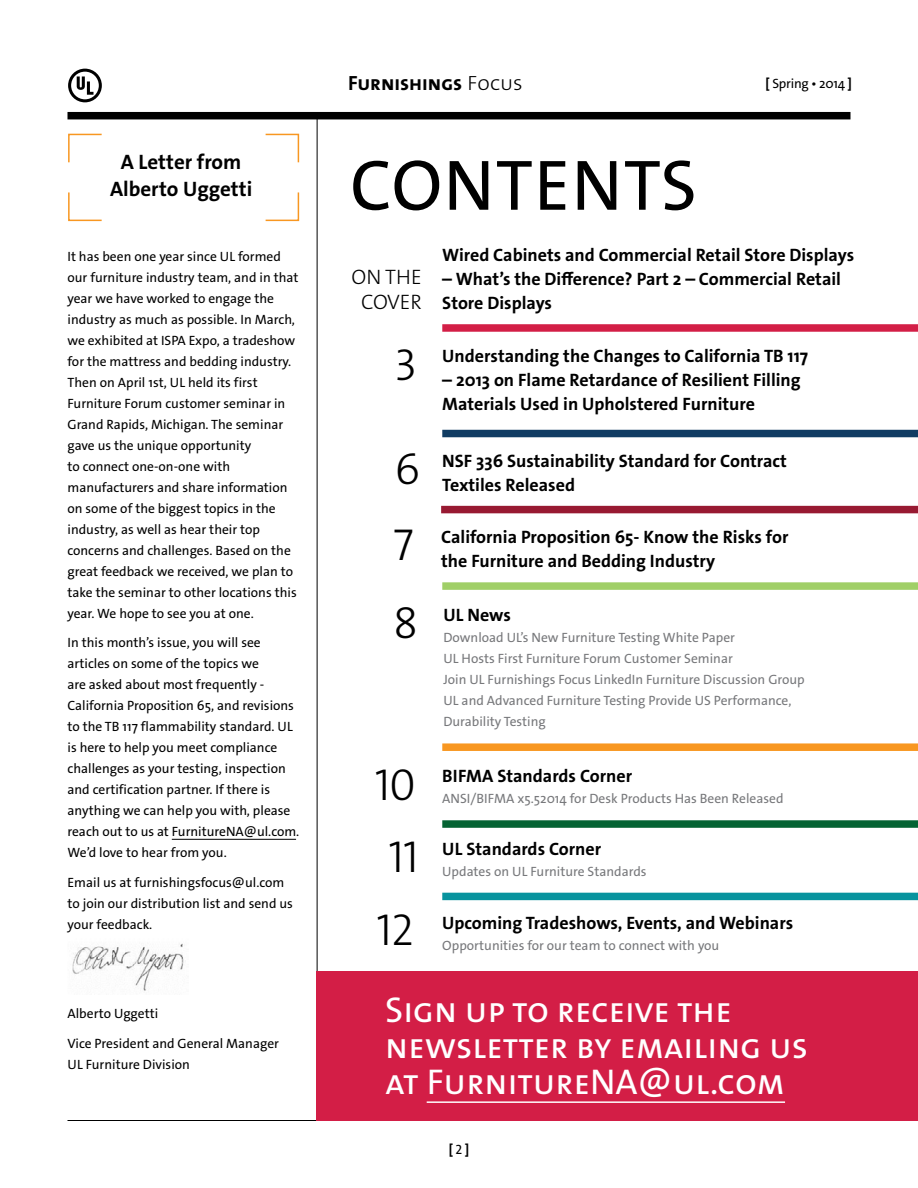
<style>
.page{position:relative;width:918px;height:1188px;background:#fff}
.page>*{position:absolute;margin:0;border:0;box-sizing:border-box;transform-origin:0 0}
.t1{font:72px "The Sans Os F";letter-spacing:.02em;color:#000}
.t2{font:300 45px "The Sans Os F";color:#000}
.t3{font:36px/36px "The Sans Os F";color:#fff}
.t4{font:700 21px/27px "The Sans Os F";color:#000;text-align:center}
.t5{font:300 21px/25.2px "The Sans Os F";color:#000;text-align:center}
.t6{font:700 20.7px "The Sans Os F";color:#000}
.t7{font:700 18px/24px "The Sans Os F";color:#000}
.t8{font:13.5px/21px "The Sans Os F";color:#000}
.t9{font:13.5px/21px "The Sans Os F";color:#77787b}
.t10{font:13.5px "The Sans Os F";letter-spacing:-.02em;color:#000}
.t11{font:700 13.5px "The Sans Os F";color:#000}
.s1{font-weight:300}
.s2{font-weight:700}
.s3{font-weight:400}
</style>
<div class="page">
<svg style="left:68px;top:69px;width:34px;height:33px"></svg>
<div style="left:68px;top:112px;width:782px;height:7px;background:#000"></div>
<hr style="left:172px;top:839px;width:124px;height:1px;background:#000">
<svg style="left:265px;top:133px;width:35px;height:30px"></svg>
<svg style="left:68px;top:133px;width:34px;height:30px"></svg>
<svg style="left:68px;top:192px;width:34px;height:30px"></svg>
<svg style="left:265px;top:192px;width:35px;height:30px"></svg>
<hr style="left:317px;top:114px;width:1px;height:1007px;background:#000">
<hr style="left:68px;top:1120px;width:783px;height:1px;background:#000">
<div style="left:442px;top:324px;width:476px;height:8px;background:#d31e46"></div>
<div style="left:442px;top:430px;width:476px;height:7px;background:#113c63"></div>
<div style="left:442px;top:743px;width:476px;height:8px;background:#f89721"></div>
<div style="left:317px;top:971px;width:601px;height:149px;background:#d31e46"></div>
<hr style="left:427px;top:1101px;width:358px;height:2px;background:#fff">
<div style="left:442px;top:893px;width:476px;height:7px;background:#07939e"></div>
<img style="left:72px;top:943px;width:112px;height:48px">
<div style="left:442px;top:582px;width:476px;height:8px;background:#a0cf67"></div>
<div style="left:442px;top:820px;width:476px;height:8px;background:#056333"></div>
<div style="left:441px;top:506px;width:477px;height:7px;background:#981a32"></div>
<h3 class="t4" style="left:110px;top:148px;width:144px">A Letter from<br>Alberto Uggetti</h3>
<p class="t8" style="left:68px;top:246px;width:232px">It has been one year since UL formed our furniture industry team, and in that year we have worked to engage the industry as much as possible. In March, we exhibited at ISPA Expo, a tradeshow for the mattress and bedding industry.<br>Then on April 1st, UL held its first Furniture Forum customer seminar in Grand Rapids, Michigan. The seminar gave us the unique opportunity<br>to connect one-on-one with manufacturers and share information on some of the biggest topics in the industry, as well as hear their top concerns and challenges. Based on the great feedback we received, we plan to take the seminar to other locations this year. We hope to see you at one.</p>
<p class="t8" style="left:68px;top:632px;width:233px">In this month’s issue, you will see articles on some of the topics we<br>are asked about most frequently - California Proposition 65, and revisions to the TB 117 flammability standard. UL is here to help you meet compliance challenges as your testing, inspection and certification partner. If there is anything we can help you with, please reach out to us at FurnitureNA@ul.com.<br>We’d love to hear from you.</p>
<p class="t8" style="left:68px;top:872px;width:227px">Email us at furnishingsfocus@ul.com to join our distribution list and send us your feedback.</p>
<p class="t8" style="left:68px;top:999px;width:213px;line-height:29.7px">Alberto Uggetti<br>Vice President and General Manager</p>
<p class="t8" style="left:68px;top:1054px;width:124px">UL Furniture Division</p>
<h3 class="t6" style="left:348px;top:70px;width:176px">Furnishings <span class="s1">Focus</span></h3>
<p class="t10" style="left:766px;top:74px;width:88px"><span class="s2">[</span> Spring • 2014 <span class="s2">]</span></p>
<h1 class="t1" style="left:350px;top:139px;width:348px">CONTENTS</h1>
<h3 class="t5" style="left:352px;top:265px;width:72px">ON THE<br>COVER</h3>
<h2 class="t2" style="left:395px;top:336px;width:24px">3</h2>
<h2 class="t2" style="left:395px;top:440px;width:27px">6</h2>
<h2 class="t2" style="left:393px;top:516px;width:22px">7</h2>
<h2 class="t2" style="left:393px;top:594px;width:26px">8</h2>
<h2 class="t2" style="left:375px;top:756px;width:42px">10</h2>
<h2 class="t2" style="left:389px;top:827px;width:32px">11</h2>
<h2 class="t2" style="left:377px;top:901px;width:39px">12</h2>
<h3 class="t7" style="left:442px;top:243px;width:413px">Wired Cabinets and Commercial Retail Store Displays</h3>
<h3 class="t7" style="left:442px;top:267px;width:400px">– What’s the Difference? Part 2 – Commercial Retail<br>Store Displays</h3>
<h3 class="t7" style="left:442px;top:344px;width:367px">Understanding the Changes to California TB 117</h3>
<h3 class="t7" style="left:442px;top:368px;width:360px">– 2013 on Flame Retardance of Resilient Filling<br>Materials Used in Upholstered Furniture</h3>
<h3 class="t7" style="left:442px;top:449px;width:346px">NSF 336 Sustainability Standard for Contract<br>Textiles Released</h3>
<h3 class="t7" style="left:441px;top:525px;width:349px">California Proposition 65- Know the Risks for</h3>
<h3 class="t7" style="left:441px;top:549px;width:276px">the Furniture and Bedding Industry</h3>
<h3 class="t7" style="left:443px;top:603px;width:69px">UL News</h3>
<p class="t9" style="left:443px;top:627px;width:363px">Download UL’s New Furniture Testing White Paper<br>UL Hosts First Furniture Forum Customer Seminar<br>Join UL Furnishings Focus LinkedIn Furniture Discussion Group UL and Advanced Furniture Testing Provide US Performance, Durability Testing</p>
<h3 class="t7" style="left:442px;top:764px;width:191px">BIFMA Standards Corner</h3>
<p class="t9" style="left:442px;top:788px;width:343px">ANSI/BIFMA x5.52014 for Desk Products Has Been Released</p>
<h3 class="t7" style="left:442px;top:837px;width:160px">UL Standards Corner</h3>
<p class="t9" style="left:442px;top:861px;width:206px">Updates on UL Furniture Standards</p>
<h3 class="t7" style="left:442px;top:911px;width:352px">Upcoming Tradeshows, Events, and Webinars</h3>
<p class="t9" style="left:442px;top:935px;width:279px">Opportunities for our team to connect with you</p>
<h3 class="t3" style="left:385px;top:992px;width:424px">Sign up to receive the newsletter by emailing us at FurnitureNA@ul.com</h3>
<p class="t11" style="left:449px;top:1141px;width:22px">[ <span class="s3">2</span>]</p>
</div>
